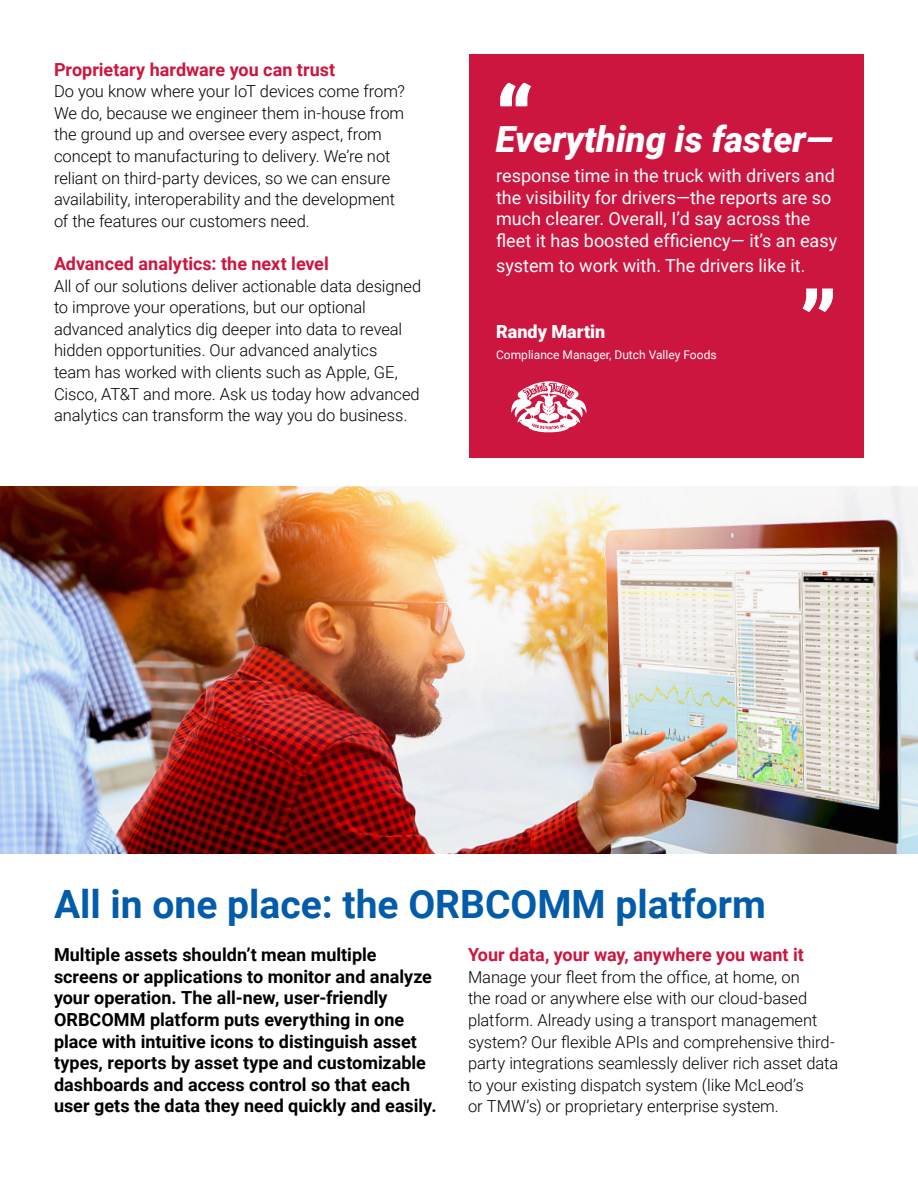
<style>
.page{position:relative;width:918px;height:1188px;background:#fff}
.page>*{position:absolute;margin:0;border:0;box-sizing:border-box;transform-origin:0 0}
.t1{font:900 90px "Roboto";color:#fff}
.t2{font:700 39px "Roboto";color:#035ca9}
.t3{font:italic 900 36px "Roboto";color:#fff}
.t4{font:700 18px/21.6px "Roboto";color:#000}
.t5{font:18px/21.6px "Roboto";color:#fff}
.t6{font:700 18px "Roboto";color:#cd163f}
.t7{font:900 18px "Roboto";color:#fff}
.t8{font:300 16.5px/21.6px "Roboto";letter-spacing:-.005em;color:#000}
.t9{font:12px "Roboto";color:#fff}
</style>
<div class="page">
<img style="left:0;top:486px;width:918px;height:367px">
<div style="left:470px;top:54px;width:394px;height:403px;background:#cd163f"></div>
<svg style="left:511px;top:381px;width:76px;height:51px"></svg>
<p class="t6" style="left:54px;top:57px;width:283px">Proprietary hardware you can trust</p>
<p class="t8" style="left:54px;top:80px;width:352px">Do you know where your IoT devices come from?<br>We do, because we engineer them in-house from the ground up and oversee every aspect, from concept to manufacturing to delivery. We’re not reliant on third-party devices, so we can ensure availability, interoperability and the development of the features our customers need.</p>
<p class="t6" style="left:54px;top:251px;width:276px">Advanced analytics: the next level</p>
<p class="t8" style="left:54px;top:274px;width:369px">All of our solutions deliver actionable data designed to improve your operations, but our optional advanced analytics dig deeper into data to reveal hidden opportunities. Our advanced analytics<br>team has worked with clients such as Apple, GE, Cisco, AT&amp;T and more. Ask us today how advanced analytics can transform the way you do business.</p>
<h1 class="t1" style="left:496px;top:57px;width:40px">“</h1>
<h3 class="t3" style="left:496px;top:114px;width:338px">Everything is faster—</h3>
<p class="t5" style="left:496px;top:164px;width:343px">response time in the truck with drivers and the visibility for drivers—the reports are so much clearer. Overall, I’d say across the fleet it has boosted efficiency— it’s an easy</p>
<p class="t5" style="left:496px;top:254px;width:311px">system to work with. The drivers like it.</p>
<p class="t7" style="left:496px;top:319px;width:111px">Randy Martin</p>
<p class="t9" style="left:496px;top:346px;width:222px">Compliance Manager, Dutch Valley Foods</p>
<h1 class="t1" style="left:799px;top:261px;width:40px">”</h1>
<h2 class="t2" style="left:54px;top:877px;width:713px">All in one place: the ORBCOMM platform</h2>
<p class="t4" style="left:54px;top:943px;width:384px">Multiple assets shouldn’t mean multiple screens or applications to monitor and analyze your operation. The all-new, user-friendly ORBCOMM platform puts everything in one place with intuitive icons to distinguish asset types, reports by asset type and customizable dashboards and access control so that each user gets the data they need quickly and easily.</p>
<p class="t6" style="left:468px;top:942px;width:337px">Your data, your way, anywhere you want it</p>
<p class="t8" style="left:468px;top:966px;width:372px">Manage your fleet from the office, at home, on<br>the road or anywhere else with our cloud-based platform. Already using a transport management system? Our flexible APIs and comprehensive third&shy;party integrations seamlessly deliver rich asset data to your existing dispatch system (like McLeod’s<br>or TMW’s) or proprietary enterprise system.</p>
</div>
